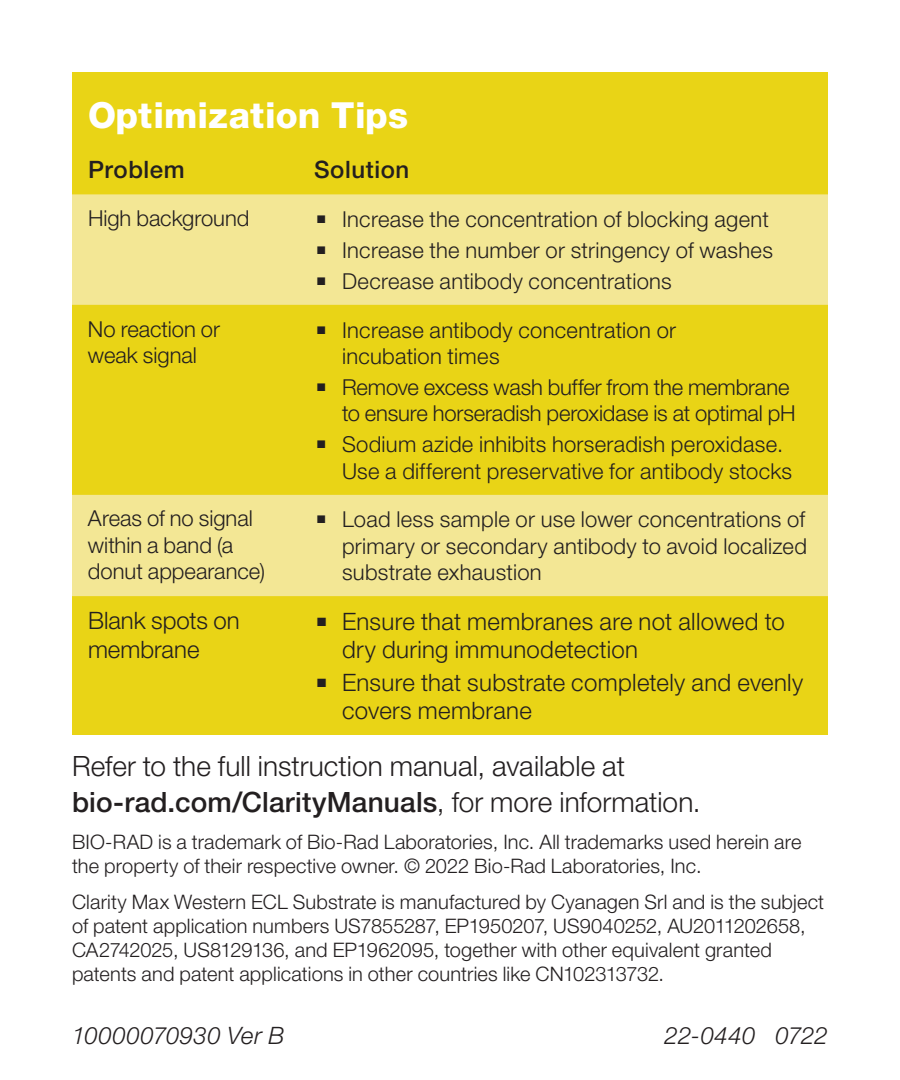
<style>
.page{position:relative;width:900px;height:1080px;background:#fff}
.page>*{position:absolute;margin:0;border:0;box-sizing:border-box;transform-origin:0 0}
.t1{font:800 36px "Helvetica Neue LT Std";letter-spacing:.005em;color:#fff}
.t2{font:300 28px/36px "Helvetica Neue LT Std";letter-spacing:.005em;color:#231f20}
.t3{font:300 24px/28px "Helvetica Neue LT Std";letter-spacing:.01em;color:#231f20}
.t4{font:italic 300 24px "Helvetica Neue LT Std";letter-spacing:.01em;color:#231f20}
.t5{font:500 24px "Helvetica Neue LT Std";letter-spacing:.025em;color:#231f20}
.t6{font:300 22px/26.4px "Helvetica Neue LT Std";letter-spacing:.01em;color:#231f20}
.t7{font:300 20px/24px "Helvetica Neue LT Std";letter-spacing:.005em;color:#231f20}
.s1{font-weight:500}
</style>
<div class="page">
<div style="left:72px;top:72px;width:756px;height:662px;background:#e9d416"></div>
<div style="left:72px;top:194px;width:756px;height:402px;background:#f3e795"></div>
<svg style="left:72px;top:305px;width:756px;height:190px"></svg>
<h1 class="t1" style="left:88px;top:94px;width:322px">Optimization Tips</h1>
<p class="t5" style="left:88px;top:156px;width:98px">Problem</p>
<p class="t5" style="left:314px;top:156px;width:97px">Solution</p>
<p class="t6" style="left:88px;top:205px;width:163px">High background</p>
<p class="t6" style="left:317px;top:206px;width:453px">■ Increase the concentration of blocking agent</p>
<p class="t6" style="left:317px;top:237px;width:457px">■ Increase the number or stringency of washes</p>
<p class="t6" style="left:317px;top:267px;width:356px">■ Decrease antibody concentrations</p>
<p class="t6" style="left:88px;top:315px;width:134px">No reaction or weak signal</p>
<p class="t6" style="left:342px;top:316px;width:336px;text-indent:-25px">■ Increase antibody concentration or incubation times</p>
<p class="t6" style="left:317px;top:373px;width:480px;text-align:right">■ Remove excess wash buffer from the membrane to ensure horseradish peroxidase is at optimal pH</p>
<p class="t6" style="left:342px;top:431px;width:452px;text-indent:-25px">■ Sodium azide inhibits horseradish peroxidase.<br>Use a different preservative for antibody stocks</p>
<p class="t6" style="left:88px;top:505px;width:179px">Areas of no signal within a band (a donut appearance)</p>
<p class="t6" style="left:342px;top:506px;width:466px;text-align:justify;text-indent:-25px">■ Load less sample or use lower concentrations of primary or secondary antibody to avoid localized substrate exhaustion</p>
<p class="t3" style="left:88px;top:606px;width:153px">Blank spots on membrane</p>
<p class="t3" style="left:342px;top:607px;width:444px;text-indent:-25px">■ Ensure that membranes are not allowed to dry during immunodetection</p>
<p class="t3" style="left:342px;top:668px;width:463px;text-indent:-25px">■ Ensure that substrate completely and evenly covers membrane</p>
<p class="t2" style="left:72px;top:748px;width:630px">Refer to the full instruction manual, available at <span class="s1">bio-rad.com/ClarityManuals</span>, for more information.</p>
<p class="t7" style="left:72px;top:829px;width:731px">BIO-RAD is a trademark of Bio-Rad Laboratories, Inc. All trademarks used herein are the property of their respective owner. © 2022 Bio-Rad Laboratories, Inc.</p>
<p class="t7" style="left:72px;top:889px;width:754px">Clarity Max Western ECL Substrate is manufactured by Cyanagen Srl and is the subject of patent application numbers US7855287, EP1950207, US9040252, AU2011202658, CA2742025, US8129136, and EP1962095, together with other equivalent granted patents and patent applications in other countries like CN102313732.</p>
<p class="t4" style="left:72px;top:1021px;width:214px">10000070930 Ver B</p>
<p class="t4" style="left:665px;top:1021px;width:165px">22-0440 0722</p>
</div>
